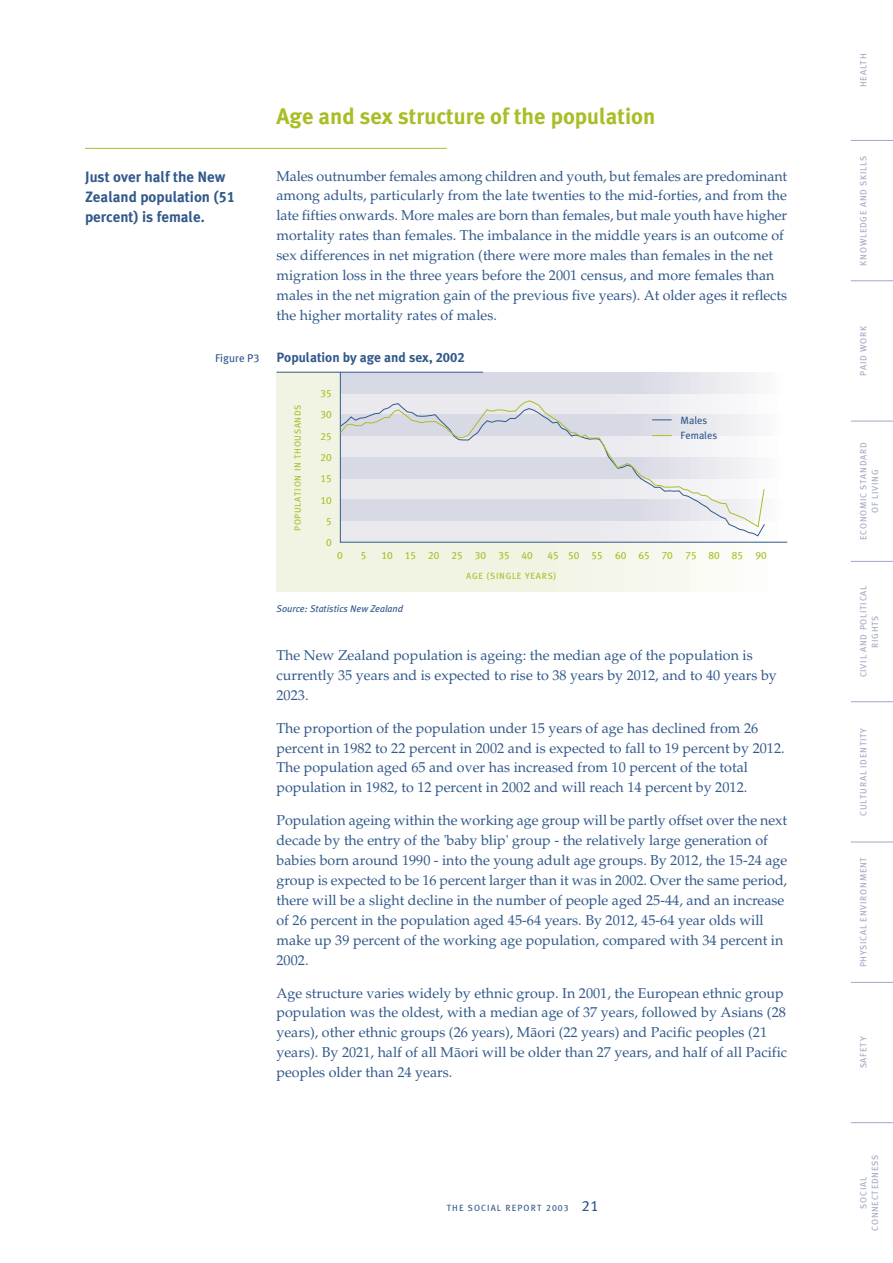
<style>
.page{position:relative;width:893px;height:1263px;background:#fff}
.page>*{position:absolute;margin:0;border:0;box-sizing:border-box;transform-origin:0 0}
.t1{font:22.5px "Meta Plus Bold Maori";color:#aabd26}
.t2{font:15px/20.2px "Meta Plus Bold Maori";color:#31598a}
.t3{font:14.25px/20px "Palatino Maori";color:#31598a}
.t4{font:13.5px "Meta Plus Bold Maori";color:#31598a}
.t5{font:11.25px "Meta Plus Book Maori";color:#31598a}
.t6{font:10.5px "Meta Plus Book Maori";color:#aabd26}
.t7{font:10.5px/21.3px "Meta Plus Book Maori";color:#a9c029;text-align:center}
.t8{font:10.5px/14.7px "Meta Plus Book Maori";color:#31598a}
.t9{font:italic 9.75px "Meta Plus Book Maori";color:#31598a}
.t10{font:9px/11.7px "Meta Plus Book Maori";letter-spacing:.08em;color:#a3a9c3;text-align:center}
.t11{font:9px "Meta Plus Book Maori";letter-spacing:.08em;color:#aabd26}
.t12{font:9px "Meta Plus Book Maori";letter-spacing:.12em;color:#31598a}
.s1{font-size:15px}
</style>
<div class="page">
<hr style="left:850px;top:1122px;width:42px;height:1px;background:#a3a9c3">
<hr style="left:850px;top:982px;width:42px;height:1px;background:#a3a9c3">
<hr style="left:850px;top:842px;width:42px;height:1px;background:#a3a9c3">
<hr style="left:850px;top:701px;width:42px;height:1px;background:#a3a9c3">
<hr style="left:850px;top:561px;width:42px;height:1px;background:#a3a9c3">
<hr style="left:850px;top:421px;width:42px;height:1px;background:#a3a9c3">
<hr style="left:850px;top:281px;width:42px;height:1px;background:#a3a9c3">
<hr style="left:850px;top:140px;width:42px;height:1px;background:#a3a9c3">
<hr style="left:85px;top:148px;width:361px;height:1px;background:#aabd26">
<div style="left:276px;top:372px;width:131px;height:220px;background:#f1f4e3"></div>
<div style="left:407px;top:372px;width:131px;height:220px;background:#f1f4e3"></div>
<div style="left:537px;top:372px;width:10px;height:220px;background:#f1f4e3"></div>
<div style="left:546px;top:372px;width:10px;height:220px;background:#f1f4e4"></div>
<div style="left:556px;top:372px;width:10px;height:220px;background:#f3f5e6"></div>
<div style="left:566px;top:372px;width:9px;height:220px;background:#f3f5e7"></div>
<div style="left:575px;top:372px;width:10px;height:220px;background:#f3f5e8"></div>
<div style="left:585px;top:372px;width:10px;height:220px;background:#f3f5e8"></div>
<div style="left:595px;top:372px;width:9px;height:220px;background:#f4f6e9"></div>
<div style="left:604px;top:372px;width:10px;height:220px;background:#f4f6ea"></div>
<div style="left:614px;top:372px;width:9px;height:220px;background:#f4f6eb"></div>
<div style="left:623px;top:372px;width:10px;height:220px;background:#f6f8ec"></div>
<div style="left:633px;top:372px;width:10px;height:220px;background:#f6f8ed"></div>
<div style="left:643px;top:372px;width:9px;height:220px;background:#f6f8ee"></div>
<div style="left:652px;top:372px;width:10px;height:220px;background:#f6f8ef"></div>
<div style="left:662px;top:372px;width:10px;height:220px;background:#f7f9ef"></div>
<div style="left:672px;top:372px;width:9px;height:220px;background:#f7f9f0"></div>
<div style="left:681px;top:372px;width:10px;height:220px;background:#f7f9f1"></div>
<div style="left:691px;top:372px;width:9px;height:220px;background:#fafbf3"></div>
<div style="left:700px;top:372px;width:10px;height:220px;background:#fafbf4"></div>
<div style="left:710px;top:372px;width:10px;height:220px;background:#fafbf5"></div>
<div style="left:720px;top:372px;width:9px;height:220px;background:#fafbf6"></div>
<div style="left:729px;top:372px;width:10px;height:220px;background:#fcfcf7"></div>
<div style="left:739px;top:372px;width:9px;height:220px;background:#fcfcf8"></div>
<div style="left:748px;top:372px;width:10px;height:220px;background:#fdfefb"></div>
<hr style="left:276px;top:372px;width:207px;height:1px;background:#31598a">
<svg style="left:340px;top:372px;width:447px;height:171px"></svg>
<svg style="left:339px;top:528px;width:426px;height:9px"></svg>
<svg style="left:339px;top:400px;width:426px;height:128px"></svg>
<svg style="left:652px;top:419px;width:19px;height:1px"></svg>
<svg style="left:652px;top:435px;width:19px;height:1px"></svg>
<p class="t2" style="left:85px;top:167px;width:151px">Just over half the New<br>Zealand population (51 percent) is female.</p>
<h1 class="t1" style="left:276px;top:107px;width:380px">Age and sex structure of the population</h1>
<p class="t3" style="left:276px;top:168px;width:512px">Males outnumber females among children and youth, but females are predominant among adults, particularly from the late twenties to the mid-forties, and from the late fifties onwards. More males are born than females, but male youth have higher mortality rates than females. The imbalance in the middle years is an outcome of sex differences in net migration (there were more males than females in the net migration loss in the three years before the 2001 census, and more females than males in the net migration gain of the previous five years). At older ages it reflects the higher mortality rates of males.</p>
<p class="t5" style="left:215px;top:353px;width:46px">Figure P3</p>
<p class="t4" style="left:276px;top:352px;width:189px">Population by age and sex, 2002</p>
<p class="t11" style="left:294px;top:531px;width:128px;rotate:-90deg">POPULATION IN THOUSANDS</p>
<p class="t7" style="left:320px;top:383px;width:13px">35<br>30<br>25<br>20<br>15<br>10<br>5<br>0</p>
<p class="t8" style="left:680px;top:414px;width:38px">Males<br>Females</p>
<p class="t6" style="left:337px;top:551px;width:7px">0</p>
<p class="t6" style="left:361px;top:551px;width:7px">5</p>
<p class="t6" style="left:381px;top:551px;width:153px">10 15 20 25 30 35 40</p>
<p class="t6" style="left:547px;top:551px;width:221px">45 50 55 60 65 70 75 80 85 90</p>
<p class="t9" style="left:276px;top:604px;width:128px">Source: Statistics New Zealand</p>
<p class="t11" style="left:466px;top:573px;width:92px">AGE (SINGLE YEARS)</p>
<p class="t3" style="left:276px;top:647px;width:502px">The New Zealand population is ageing: the median age of the population is currently 35 years and is expected to rise to 38 years by 2012, and to 40 years by<br>2023.</p>
<p class="t3" style="left:276px;top:720px;width:509px">The proportion of the population under 15 years of age has declined from 26 percent in 1982 to 22 percent in 2002 and is expected to fall to 19 percent by 2012.<br>The population aged 65 and over has increased from 10 percent of the total population in 1982, to 12 percent in 2002 and will reach 14 percent by 2012.</p>
<p class="t3" style="left:276px;top:812px;width:512px">Population ageing within the working age group will be partly offset over the next decade by the entry of the 'baby blip' group - the relatively large generation of babies born around 1990 - into the young adult age groups. By 2012, the 15-24 age group is expected to be 16 percent larger than it was in 2002. Over the same period, there will be a slight decline in the number of people aged 25-44, and an increase of 26 percent in the population aged 45-64 years. By 2012, 45-64 year olds will make up 39 percent of the working age population, compared with 34 percent in 2002.</p>
<p class="t3" style="left:276px;top:985px;width:512px">Age structure varies widely by ethnic group. In 2001, the European ethnic group population was the oldest, with a median age of 37 years, followed by Asians (28 years), other ethnic groups (26 years), Mäori (22 years) and Pacific peoples (21 years). By 2021, half of all Mäori will be older than 27 years, and half of all Pacific peoples older than 24 years.</p>
<p class="t12" style="left:446px;top:1204px;width:153px">THE SOCIAL REPORT 2003 <span class="s1">21</span></p>
<p class="t10" style="left:858px;top:87px;width:35px;rotate:-90deg">HEALTH</p>
<p class="t10" style="left:858px;top:266px;width:111px;rotate:-90deg">KNOWLEDGE AND SKILLS</p>
<p class="t10" style="left:858px;top:376px;width:51px;rotate:-90deg">PAID WORK</p>
<p class="t10" style="left:858px;top:540px;width:99px;rotate:-90deg">ECONOMIC STANDARD<br>OF LIVING</p>
<p class="t10" style="left:858px;top:677px;width:93px;rotate:-90deg">CIVIL AND POLITICAL<br>RIGHTS</p>
<p class="t10" style="left:858px;top:816px;width:90px;rotate:-90deg">CULTURAL IDENTITY</p>
<p class="t10" style="left:858px;top:967px;width:112px;rotate:-90deg">PHYSICAL ENVIRONMENT</p>
<p class="t10" style="left:858px;top:1068px;width:33px;rotate:-90deg">SAFETY</p>
<p class="t10" style="left:858px;top:1231px;width:78px;rotate:-90deg">SOCIAL<br>CONNECTEDNESS</p>
</div>
